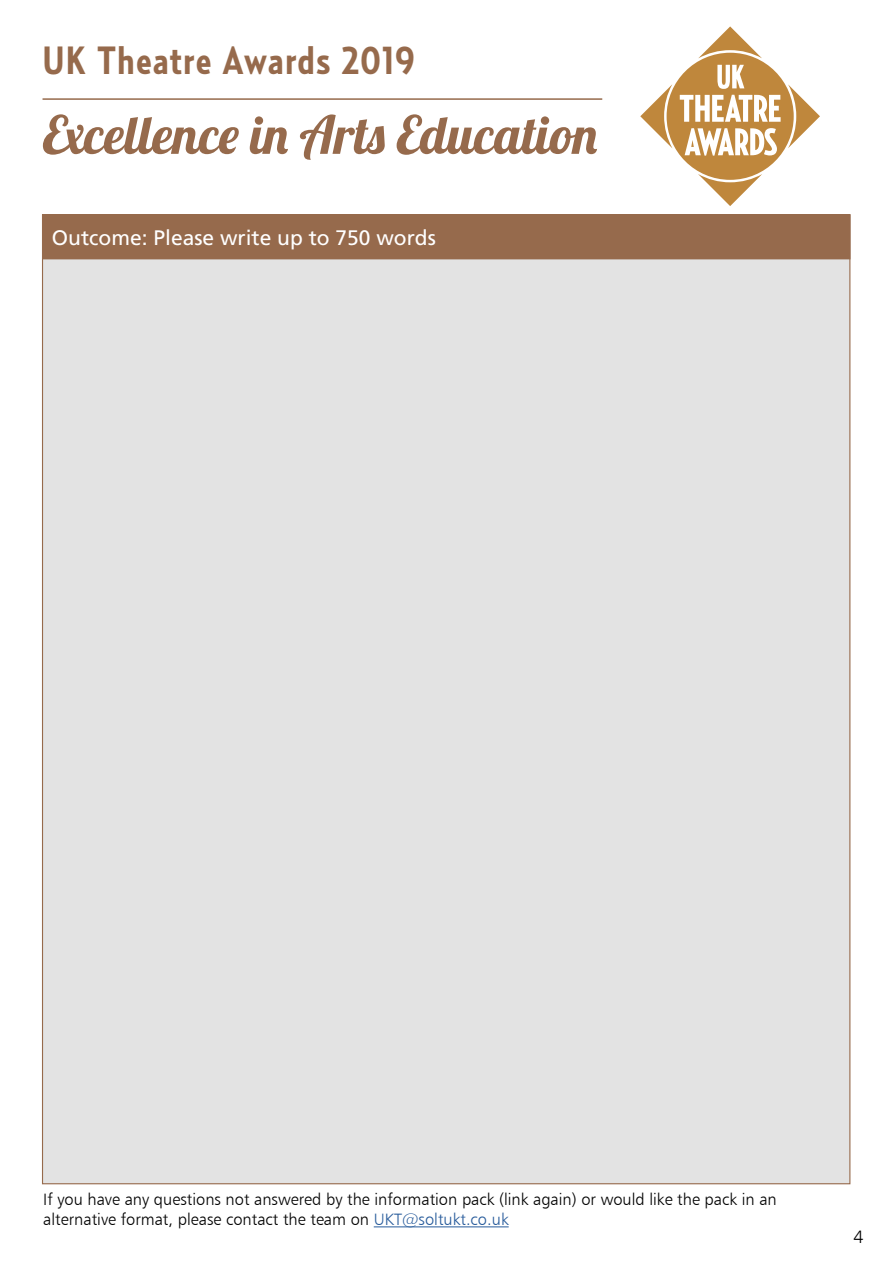
<style>
.page{position:relative;width:893px;height:1263px;background:#fff}
.page>*{position:absolute;margin:0;border:0;box-sizing:border-box;transform-origin:0 0}
.t1{font:52.5px "Lobster 1.4";color:#966a4c}
.t2{font:700 39px "Relay Cond";letter-spacing:.03em;color:#966a4c}
.t3{font:21px "Frutiger LT Std";color:#fff}
.t4{font:300 18px "Frutiger";color:#000}
.t5{font:300 16.5px/19.8px "Frutiger";color:#000}
.s1{color:#275b9b}
</style>
<div class="page">
<div style="left:42px;top:214px;width:808px;height:970px;background:#e3e3e3;border:1px solid #966a4c"></div>
<hr style="left:374px;top:1226px;width:135px;height:1px;background:#275b9b">
<hr style="left:43px;top:98px;width:559px;height:2px;background:#966a4c">
<div style="left:43px;top:215px;width:807px;height:44px;background:#966a4c"></div>
<div style="left:42px;top:214px;width:808px;height:45px;border:1px solid #966a4c"></div>
<svg style="left:640px;top:26px;width:180px;height:180px"></svg>
<h2 class="t2" style="left:43px;top:36px;width:374px">UK Theatre Awards 2019</h2>
<h1 class="t1" style="left:43px;top:101px;width:556px">Excellence in Arts Education</h1>
<p class="t3" style="left:52px;top:225px;width:385px">Outcome: Please write up to 750 words</p>
<p class="t5" style="left:43px;top:1189px;width:735px">If you have any questions not answered by the information pack (link again) or would like the pack in an alternative format, please contact the team on <span class="s1">UKT@soltukt.co.uk</span></p>
<p class="t4" style="left:854px;top:1225px;width:12px">4</p>
</div>
